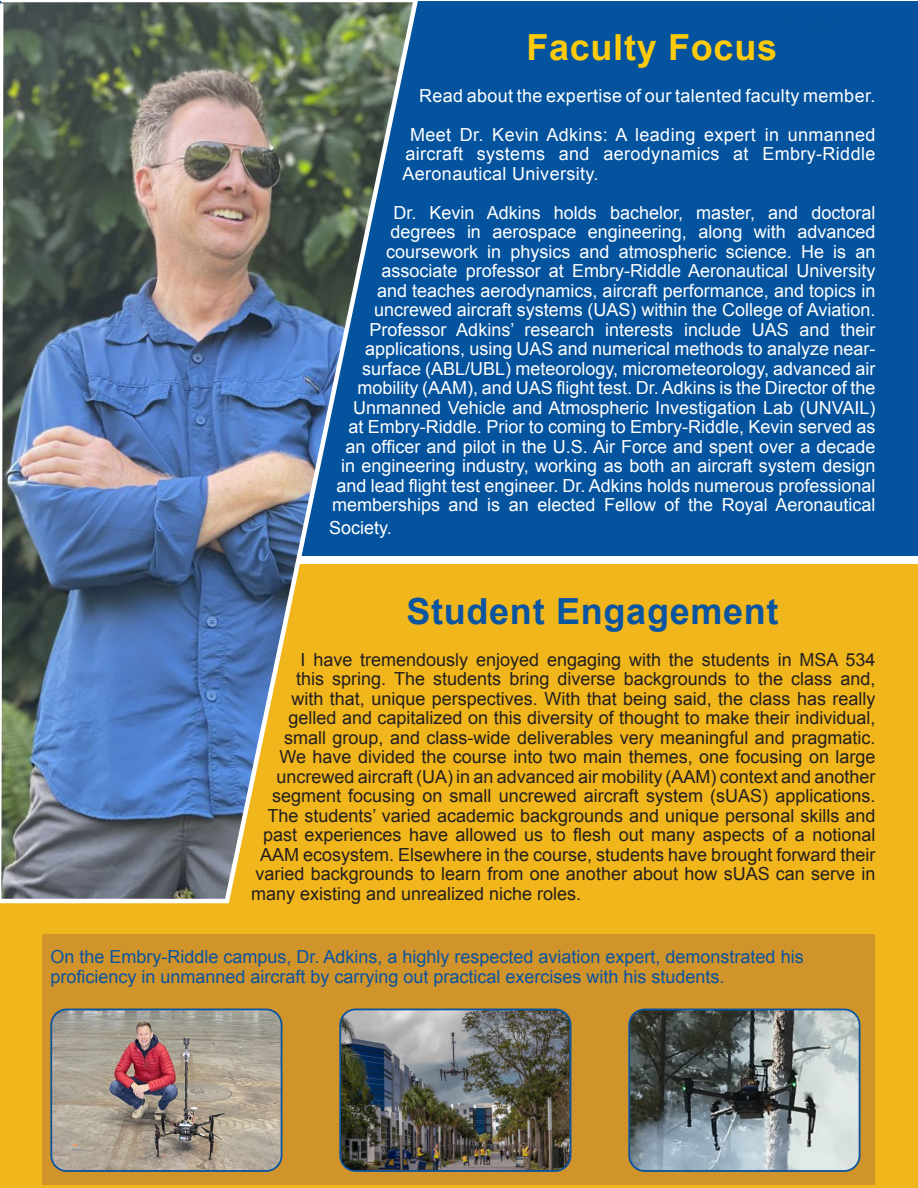
<style>
.page{position:relative;width:918px;height:1188px;background:#fff}
.page>*{position:absolute;margin:0;border:0;box-sizing:border-box;transform-origin:0 0}
.R_R_9_11{font:700 36px "Arial";letter-spacing:.02em;color:#0a54a0}
.R_R_9_11-2{font:700 36px "Arial";letter-spacing:.02em;color:#feca0a}
.R_R_9_11-3{font:18px/19.5px "Arial";color:#fff;text-align:justify}
.R_R_9_11-4{font:18px "Arial";color:#231f20}
.R_R_8{font:18px/19.5px "Arial";color:#0a54a0}
.R_R_9_11-5{font:18px "Arial";letter-spacing:.02em;color:#fff}
</style>
<div class="page">
<div style="left:1px;top:1px;width:917px;height:554px;background:#03539e"></div>
<div style="left:0;top:564px;width:918px;height:624px;background:#f1b61b"></div>
<div style="left:43px;top:934px;width:832px;height:251px;background:#d1942b"></div>
<img style="left:53px;top:1009px;width:229px;height:162px">
<div style="left:50px;top:1009px;width:232px;height:163px;border:2px solid #0a54a0;border-radius:15px"></div>
<img style="left:631px;top:1009px;width:229px;height:162px">
<div style="left:628px;top:1009px;width:232px;height:163px;border:2px solid #0a54a0;border-radius:15px"></div>
<img style="left:342px;top:1009px;width:229px;height:162px">
<div style="left:339px;top:1009px;width:232px;height:163px;border:2px solid #0a54a0;border-radius:15px"></div>
<img style="left:0;top:0;width:421px;height:904px">
<p class="R_R_9_11-2" style="left:526px;top:23px;width:252px">Faculty Focus</p>
<p class="R_R_9_11-5" style="left:419px;top:84px;width:458px">Read about the expertise of our talented faculty member.</p>
<p class="R_R_9_11-3" style="left:403px;top:125px;width:474px;text-indent:8px">Meet Dr. Kevin Adkins: A leading expert in unmanned aircraft systems and aerodynamics at Embry-Riddle Aeronautical University.</p>
<p class="R_R_9_11-3" style="left:332px;top:203px;width:545px;text-align:right">Dr. Kevin Adkins holds bachelor, master, and doctoral degrees in aerospace engineering, along with advanced coursework in physics and atmospheric science. He is an associate professor at Embry-Riddle Aeronautical University<br>and teaches aerodynamics, aircraft performance, and topics in uncrewed aircraft systems (UAS) within the College of Aviation.<br>Professor Adkins’ research interests include UAS and their applications, using UAS and numerical methods to analyze near&shy;surface (ABL/UBL) meteorology, micrometeorology, advanced air mobility (AAM), and UAS flight test. Dr.Adkins is the Director of the Unmanned Vehicle and Atmospheric Investigation Lab (UNVAIL)<br>at Embry-Riddle. Prior to coming to Embry-Riddle, Kevin served as an officer and pilot in the U.S. Air Force and spent over a decade in engineering industry, working as both an aircraft system design and lead flight test engineer. Dr. Adkins holds numerous professional memberships and is an elected Fellow of the Royal Aeronautical</p>
<p class="R_R_9_11-3" style="left:329px;top:518px;width:64px">Society.</p>
<p class="R_R_9_11" style="left:406px;top:587px;width:374px">Student Engagement</p>
<p class="R_R_9_11-4" style="left:301px;top:648px;width:576px">I have tremendously enjoyed engaging with the students in MSA 534</p>
<p class="R_R_9_11-4" style="left:296px;top:667px;width:581px">this spring. The students bring diverse backgrounds to the class and,</p>
<p class="R_R_9_11-4" style="left:292px;top:687px;width:585px">with that, unique perspectives. With that being said, the class has really</p>
<p class="R_R_9_11-4" style="left:289px;top:706px;width:588px">gelled and capitalized on this diversity of thought to make their individual,</p>
<p class="R_R_9_11-4" style="left:284px;top:726px;width:593px">small group, and class-wide deliverables very meaningful and pragmatic.</p>
<p class="R_R_9_11-4" style="left:280px;top:745px;width:597px">We have divided the course into two main themes, one focusing on large</p>
<p class="R_R_9_11-4" style="left:277px;top:765px;width:600px">uncrewed aircraft (UA) in an advanced air mobility (AAM) context and another</p>
<p class="R_R_9_11-4" style="left:272px;top:784px;width:605px">segment focusing on small uncrewed aircraft system (sUAS) applications.</p>
<p class="R_R_9_11-4" style="left:268px;top:804px;width:609px">The students’ varied academic backgrounds and unique personal skills and</p>
<p class="R_R_9_11-4" style="left:263px;top:823px;width:614px">past experiences have allowed us to flesh out many aspects of a notional</p>
<p class="R_R_9_11-4" style="left:260px;top:843px;width:617px">AAM ecosystem. Elsewhere in the course, students have brought forward their</p>
<p class="R_R_9_11-4" style="left:256px;top:862px;width:621px">varied backgrounds to learn from one another about how sUAS can serve in</p>
<p class="R_R_9_11-4" style="left:251px;top:882px;width:332px">many existing and unrealized niche roles.</p>
<p class="R_R_8" style="left:50px;top:947px;width:755px">On the Embry-Riddle campus, Dr. Adkins, a highly respected aviation expert, demonstrated his proficiency in unmanned aircraft by carrying out practical exercises with his students.</p>
</div>
